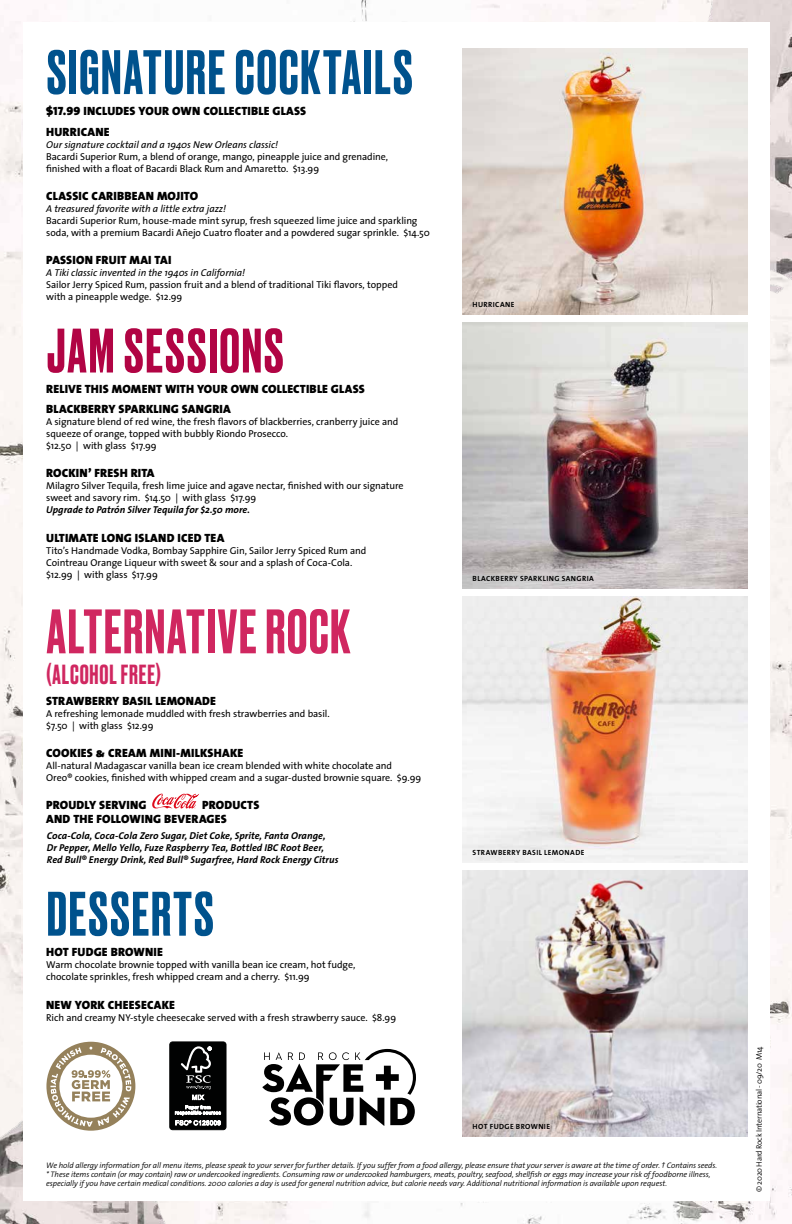
<style>
.page{position:relative;width:792px;height:1224px;background:#fff}
.page>*{position:absolute;margin:0;border:0;box-sizing:border-box;transform-origin:0 0}
.t1{font:500 59px "Druk";letter-spacing:.03em;color:#00528d}
.t2{font:500 59px "Druk";letter-spacing:.03em;color:#d02760}
.t3{font:500 59px "Druk";letter-spacing:.03em;color:#b10444}
.t4{font:500 26px "Druk";letter-spacing:.035em;color:#d02760}
.t5{font:12px/14px "The Sans Black Caps";letter-spacing:.015em;color:#000}
.t6{font:10px/12px "The Sans";letter-spacing:-.005em;color:#000}
.t7{font:italic 700 10px/12px "The Sans";letter-spacing:.005em;color:#000}
.t8{font:italic 10px "The Sans";letter-spacing:-.005em;color:#000}
.t9{font:italic 300 8px/9px "The Sans";letter-spacing:-.01em;color:#000}
.t10{font:300 8px "The Sans";letter-spacing:-.03em;color:#000}
.t11{font:7.5px "The Sans Bold Caps";letter-spacing:.055em;color:#000}
</style>
<div class="page">
<img style="left:0;top:0;width:792px;height:1224px">
<img style="left:0;top:661px;width:343px;height:563px">
<img style="left:656px;top:0;width:136px;height:741px">
<div style="left:23px;top:23px;width:746px;height:1178px;background:#fff"></div>
<img style="left:463px;top:871px;width:284px;height:265px">
<img style="left:463px;top:597px;width:284px;height:265px">
<img style="left:463px;top:323px;width:284px;height:265px">
<img style="left:463px;top:49px;width:284px;height:265px">
<div style="left:170px;top:1042px;width:56px;height:88px;background:#010202;border-radius:3px"></div>
<div style="left:170px;top:1042px;width:56px;height:88px;border:1px solid #010202;border-radius:3px"></div>
<svg style="left:175px;top:1046px;width:46px;height:79px"></svg>
<svg style="left:46px;top:1042px;width:89px;height:89px"></svg>
<svg style="left:262px;top:1049px;width:154px;height:77px"></svg>
<svg style="left:152px;top:794px;width:47px;height:15px"></svg>
<h1 class="t1" style="left:47px;top:32px;width:367px">SIGNATURE COCKTAILS</h1>
<p class="t5" style="left:46px;top:124px;width:65px">HURRICANE</p>
<p class="t8" style="left:46px;top:136px;width:233px">Our signature cocktail and a 1940s New Orleans classic!</p>
<p class="t6" style="left:46px;top:150px;width:344px">Bacardi Superior Rum, a blend of orange, mango, pineapple juice and grenadine, finished with a float of Bacardi Black Rum and Amaretto. $13.99</p>
<p class="t5" style="left:46px;top:189px;width:154px">CLASSIC CARIBBEAN MOJITO</p>
<p class="t8" style="left:46px;top:200px;width:181px">A treasured favorite with a little extra jazz!</p>
<p class="t6" style="left:46px;top:214px;width:385px">Bacardi Superior Rum, house-made mint syrup, fresh squeezed lime juice and sparkling soda, with a premium Bacardi Añejo Cuatro floater and a powdered sugar sprinkle. $14.50</p>
<p class="t5" style="left:46px;top:253px;width:127px">PASSION FRUIT MAI TAI</p>
<p class="t8" style="left:46px;top:265px;width:200px">A Tiki classic invented in the 1940s in California!</p>
<p class="t6" style="left:46px;top:279px;width:353px">Sailor Jerry Spiced Rum, passion fruit and a blend of traditional Tiki flavors, topped with a pineapple wedge. $12.99</p>
<p class="t5" style="left:46px;top:104px;width:262px">$17.99 INCLUDES YOUR OWN COLLECTIBLE GLASS</p>
<h1 class="t3" style="left:47px;top:310px;width:238px">JAM SESSIONS</h1>
<p class="t5" style="left:46px;top:402px;width:186px">BLACKBERRY SPARKLING SANGRIA</p>
<p class="t6" style="left:46px;top:415px;width:354px">A signature blend of red wine, the fresh flavors of blackberries, cranberry juice and squeeze of orange, topped with bubbly Riondo Prosecco.<br>$12.50 | with glass $17.99</p>
<p class="t5" style="left:46px;top:466px;width:110px">ROCKIN’ FRESH RITA</p>
<p class="t6" style="left:46px;top:480px;width:359px">Milagro Silver Tequila, fresh lime juice and agave nectar, finished with our signature sweet and savory rim. $14.50 | with glass $17.99</p>
<p class="t7" style="left:46px;top:504px;width:205px">Upgrade to Patrón Silver Tequila for $2.50 more.</p>
<p class="t5" style="left:46px;top:530px;width:180px">ULTIMATE LONG ISLAND ICED TEA</p>
<p class="t6" style="left:46px;top:544px;width:322px">Tito’s Handmade Vodka, Bombay Sapphire Gin, Sailor Jerry Spiced Rum and<br>Cointreau Orange Liqueur with sweet &amp; sour and a splash of Coca-Cola. $12.99 | with glass $17.99</p>
<p class="t5" style="left:46px;top:382px;width:320px">RELIVE THIS MOMENT WITH YOUR OWN COLLECTIBLE GLASS</p>
<h1 class="t2" style="left:47px;top:591px;width:305px">ALTERNATIVE ROCK</h1>
<h2 class="t4" style="left:46px;top:657px;width:117px">(ALCOHOL FREE)</h2>
<p class="t5" style="left:46px;top:694px;width:171px">STRAWBERRY BASIL LEMONADE</p>
<p class="t6" style="left:46px;top:707px;width:285px">A refreshing lemonade muddled with fresh strawberries and basil. $7.50 | with glass $12.99</p>
<p class="t5" style="left:46px;top:746px;width:199px">COOKIES &amp; CREAM MINI-MILKSHAKE</p>
<p class="t6" style="left:46px;top:760px;width:377px">All-natural Madagascar vanilla bean ice cream blended with white chocolate and<br>Oreo® cookies, finished with whipped cream and a sugar-dusted brownie square. $9.99</p>
<p class="t5" style="left:46px;top:798px;width:102px">PROUDLY SERVING</p>
<p class="t5" style="left:46px;top:798px;width:215px;text-indent:156px">PRODUCTS<br>AND THE FOLLOWING BEVERAGES</p>
<p class="t7" style="left:47px;top:829px;width:293px">Coca-Cola, Coca-Cola Zero Sugar, Diet Coke, Sprite, Fanta Orange,<br>Dr Pepper, Mello Yello, Fuze Raspberry Tea, Bottled IBC Root Beer,<br>Red Bull® Energy Drink, Red Bull® Sugarfree, Hard Rock Energy Citrus</p>
<h1 class="t1" style="left:47px;top:873px;width:168px">DESSERTS</h1>
<p class="t5" style="left:46px;top:945px;width:118px">HOT FUDGE BROWNIE</p>
<p class="t6" style="left:46px;top:959px;width:311px">Warm chocolate brownie topped with vanilla bean ice cream, hot fudge, chocolate sprinkles, fresh whipped cream and a cherry. $11.99</p>
<p class="t5" style="left:46px;top:997px;width:130px">NEW YORK CHEESECAKE</p>
<p class="t6" style="left:46px;top:1011px;width:351px">Rich and creamy NY-style cheesecake served with a fresh strawberry sauce. $8.99</p>
<p class="t11" style="left:473px;top:298px;width:43px">HURRICANE</p>
<p class="t11" style="left:473px;top:572px;width:123px">BLACKBERRY SPARKLING SANGRIA</p>
<p class="t11" style="left:473px;top:846px;width:113px">STRAWBERRY BASIL LEMONADE</p>
<p class="t11" style="left:473px;top:1121px;width:79px">HOT FUDGE BROWNIE</p>
<p class="t9" style="left:46px;top:1161px;width:673px">We hold allergy information for all menu items, please speak to your server for further details. If you suffer from a food allergy, please ensure that your server is aware at the time of order. † Contains seeds. * These items contain (or may contain) raw or undercooked ingredients. Consuming raw or undercooked hamburgers, meats, poultry, seafood, shellfish or eggs may increase your risk of foodborne illness, especially if you have certain medical conditions. 2000 calories a day is used for general nutrition advice, but calorie needs vary. Additional nutritional information is available upon request.</p>
<p class="t10" style="left:752px;top:1192px;width:147px;rotate:-90deg">© 2020 Hard Rock International - 09/20 M14</p>
</div>
